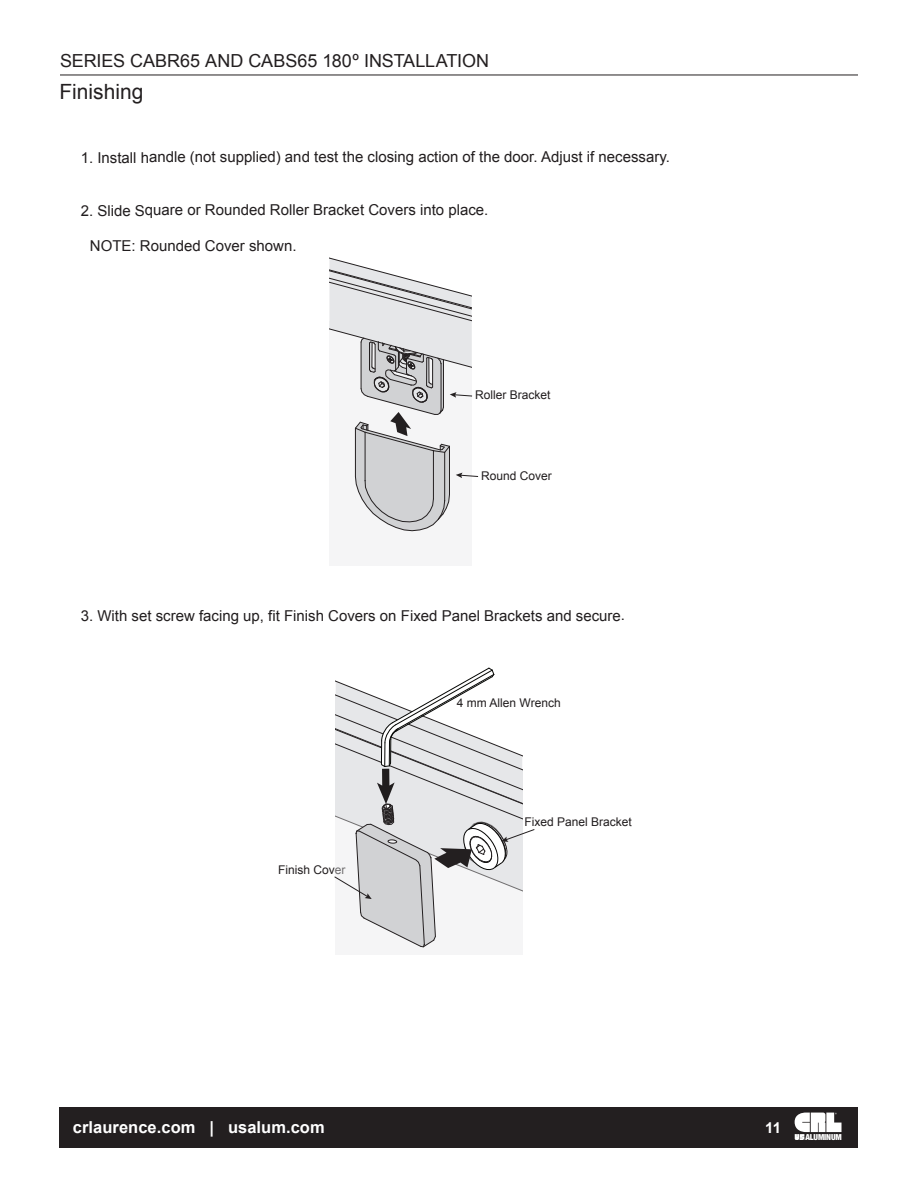
<style>
.page{position:relative;width:918px;height:1188px;background:#fff}
.page>*{position:absolute;margin:0;border:0;box-sizing:border-box;transform-origin:0 0}
.t1{font:21px "Arial";color:#231f20}
.t2{font:18px "Arial";color:#231f20}
.t3{font:700 16.5px "Arial";letter-spacing:.005em;color:#fff}
.t4{font:15px "Arial";color:#211d1e}
.t5{font:700 15px "Arial";color:#fff}
.t6{font:12px "Arial";color:#211d1e}
.t7{font:900 condensed 8.25px "Helvetica Neue";letter-spacing:-.015em;color:#fff}
</style>
<div class="page">
<div style="left:329px;top:321px;width:143px;height:244px;background:#f5f5f6"></div>
<svg style="left:329px;top:257px;width:150px;height:274px"></svg>
<svg style="left:334px;top:668px;width:201px;height:279px"></svg>
<hr style="left:60px;top:75px;width:798px;height:1px;background:#231f20">
<div style="left:59px;top:1107px;width:799px;height:41px;background:#231f20"></div>
<svg style="left:795px;top:1113px;width:47px;height:27px"></svg>
<p class="t2" style="left:60px;top:49px;width:431px">SERIES CABR65 AND CABS65 180º INSTALLATION</p>
<h1 class="t1" style="left:59px;top:78px;width:86px">Finishing</h1>
<p class="t4" style="left:81px;top:147px;width:591px">1. Install handle (not supplied) and test the closing action of the door. Adjust if necessary.</p>
<p class="t4" style="left:81px;top:200px;width:409px">2. Slide Square or Rounded Roller Bracket Covers into place.</p>
<p class="t4" style="left:90px;top:235px;width:208px">NOTE: Rounded Cover shown.</p>
<p class="t6" style="left:475px;top:387px;width:77px">Roller Bracket</p>
<p class="t6" style="left:481px;top:468px;width:72px">Round Cover</p>
<p class="t4" style="left:81px;top:606px;width:546px">3. With set screw facing up, fit Finish Covers on Fixed Panel Brackets and secure.</p>
<p class="t6" style="left:457px;top:695px;width:105px">4 mm Allen Wrench</p>
<p class="t6" style="left:278px;top:862px;width:69px">Finish Cover</p>
<p class="t6" style="left:524px;top:813px;width:109px">Fixed Panel Bracket</p>
<p class="t3" style="left:73px;top:1116px;width:253px">crlaurence.com | usalum.com</p>
<p class="t5" style="left:765px;top:1117px;width:17px">11</p>
<p class="t7" style="left:805px;top:1132px;width:38px">ALUMINUM</p>
</div>
